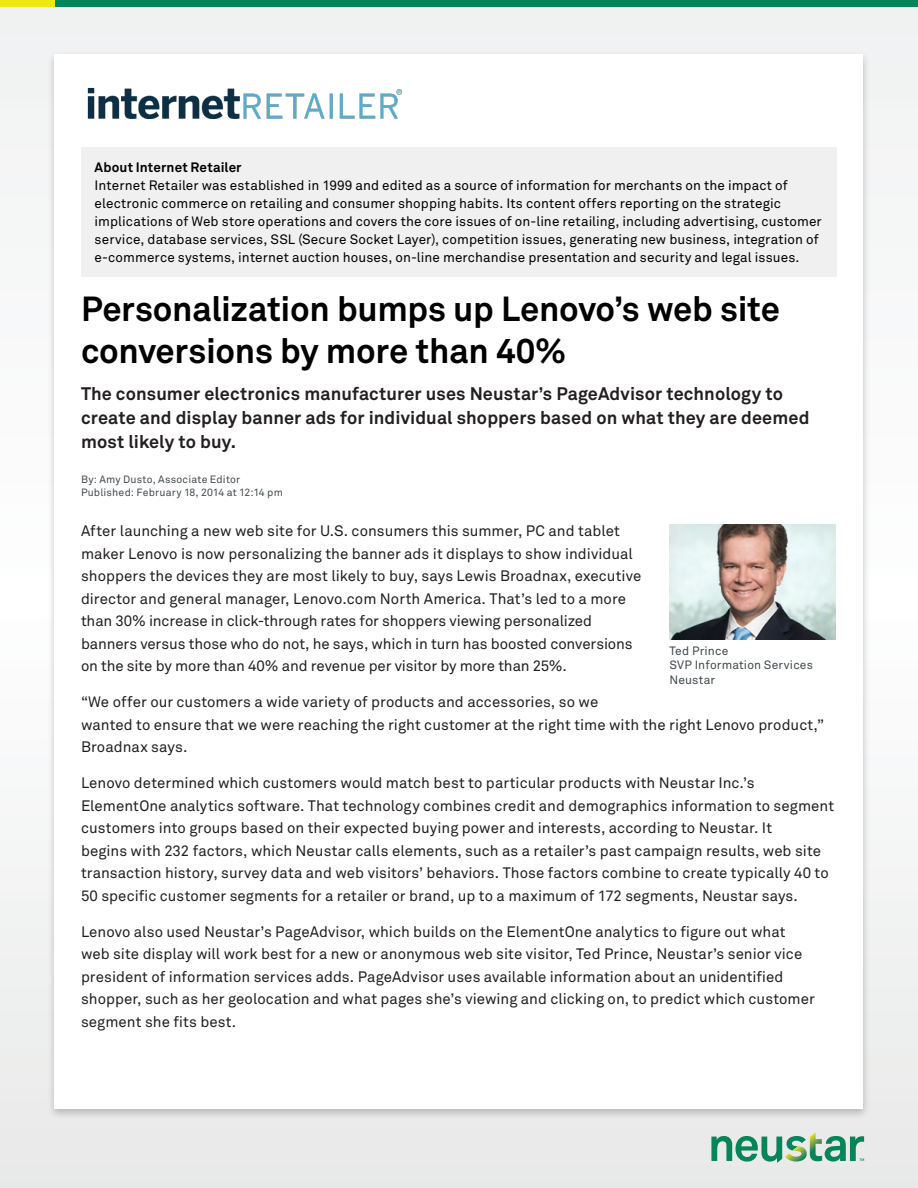
<style>
.page{position:relative;width:918px;height:1188px;background:#f0f1f1}
.page>*{position:absolute;margin:0;border:0;box-sizing:border-box;transform-origin:0 0}
.Top{font:700 34.5px/42px "Akkurat";letter-spacing:-.01em;color:#000001}
.SubHead{font:700 18px/24px "Akkurat";letter-spacing:.005em;color:#231f20}
.Body{font:15px/22.5px "Akkurat";color:#231f20}
.Writer{font:13.5px/18px "Akkurat";letter-spacing:.01em;color:#000001}
.Writer-2{font:700 13.5px "Akkurat";letter-spacing:.01em;color:#000001}
.Body-2{font:12px/14.4px "Akkurat";letter-spacing:.015em;color:#424a4d}
.Top-2{font:10.5px/12.6px "Akkurat";letter-spacing:.015em;color:#424a4d}
</style>
<div class="page">
<div style="left:0;top:0;width:918px;height:7px;background:#038659"></div>
<svg style="left:711px;top:1132px;width:153px;height:31px"></svg>
<div style="left:0;top:0;width:55px;height:7px;background:#ece810"></div>
<div style="left:47px;top:51px;width:824px;height:1069px;background:#231f20;opacity:.26"></div>
<div style="left:55px;top:54px;width:808px;height:1054px;background:#fff"></div>
<div style="left:81px;top:147px;width:756px;height:129px;background:#f0f0f0"></div>
<img style="left:670px;top:525px;width:165px;height:114px">
<img style="left:87px;top:87px;width:315px;height:32px">
<p class="Writer-2" style="left:95px;top:159px;width:149px">About Internet Retailer</p>
<p class="Writer" style="left:95px;top:176px;width:729px">Internet Retailer was established in 1999 and edited as a source of information for merchants on the impact of electronic commerce on retailing and consumer shopping habits. Its content offers reporting on the strategic implications of Web store operations and covers the core issues of on-line retailing, including advertising, customer service, database services, SSL (Secure Socket Layer), competition issues, generating new business, integration of e-commerce systems, internet auction houses, on-line merchandise presentation and security and legal issues.</p>
<p class="Top" style="left:81px;top:288px;width:700px">Personalization bumps up Lenovo’s web site conversions by more than 40%</p>
<p class="SubHead" style="left:81px;top:382px;width:730px">The consumer electronics manufacturer uses Neustar’s PageAdvisor technology to create and display banner ads for individual shoppers based on what they are deemed most likely to buy.</p>
<p class="Top-2" style="left:81px;top:474px;width:203px">By: Amy Dusto, Associate Editor<br>Published: February 18, 2014 at 12:14 pm</p>
<p class="Body" style="left:81px;top:520px;width:562px">After launching a new web site for U.S. consumers this summer, PC and tablet maker Lenovo is now personalizing the banner ads it displays to show individual shoppers the devices they are most likely to buy, says Lewis Broadnax, executive director and general manager, Lenovo.com North America. That’s led to a more than 30% increase in click-through rates for shoppers viewing personalized banners versus those who do not, he says, which in turn has boosted conversions on the site by more than 40% and revenue per visitor by more than 25%.</p>
<p class="Body" style="left:81px;top:691px;width:745px">“We offer our customers a wide variety of products and accessories, so we<br>wanted to ensure that we were reaching the right customer at the right time with the right Lenovo product,”<br>Broadnax says.</p>
<p class="Body" style="left:81px;top:772px;width:755px">Lenovo determined which customers would match best to particular products with Neustar Inc.’s ElementOne analytics software. That technology combines credit and demographics information to segment customers into groups based on their expected buying power and interests, according to Neustar. It<br>begins with 232 factors, which Neustar calls elements, such as a retailer’s past campaign results, web site transaction history, survey data and web visitors’ behaviors. Those factors combine to create typically 40 to 50 specific customer segments for a retailer or brand, up to a maximum of 172 segments, Neustar says.</p>
<p class="Body" style="left:81px;top:921px;width:735px">Lenovo also used Neustar’s PageAdvisor, which builds on the ElementOne analytics to figure out what web site display will work best for a new or anonymous web site visitor, Ted Prince, Neustar’s senior vice president of information services adds. PageAdvisor uses available information about an unidentified shopper, such as her geolocation and what pages she’s viewing and clicking on, to predict which customer segment she fits best.</p>
<p class="Body-2" style="left:670px;top:644px;width:145px">Ted Prince<br>SVP Information Services<br>Neustar</p>
</div>
